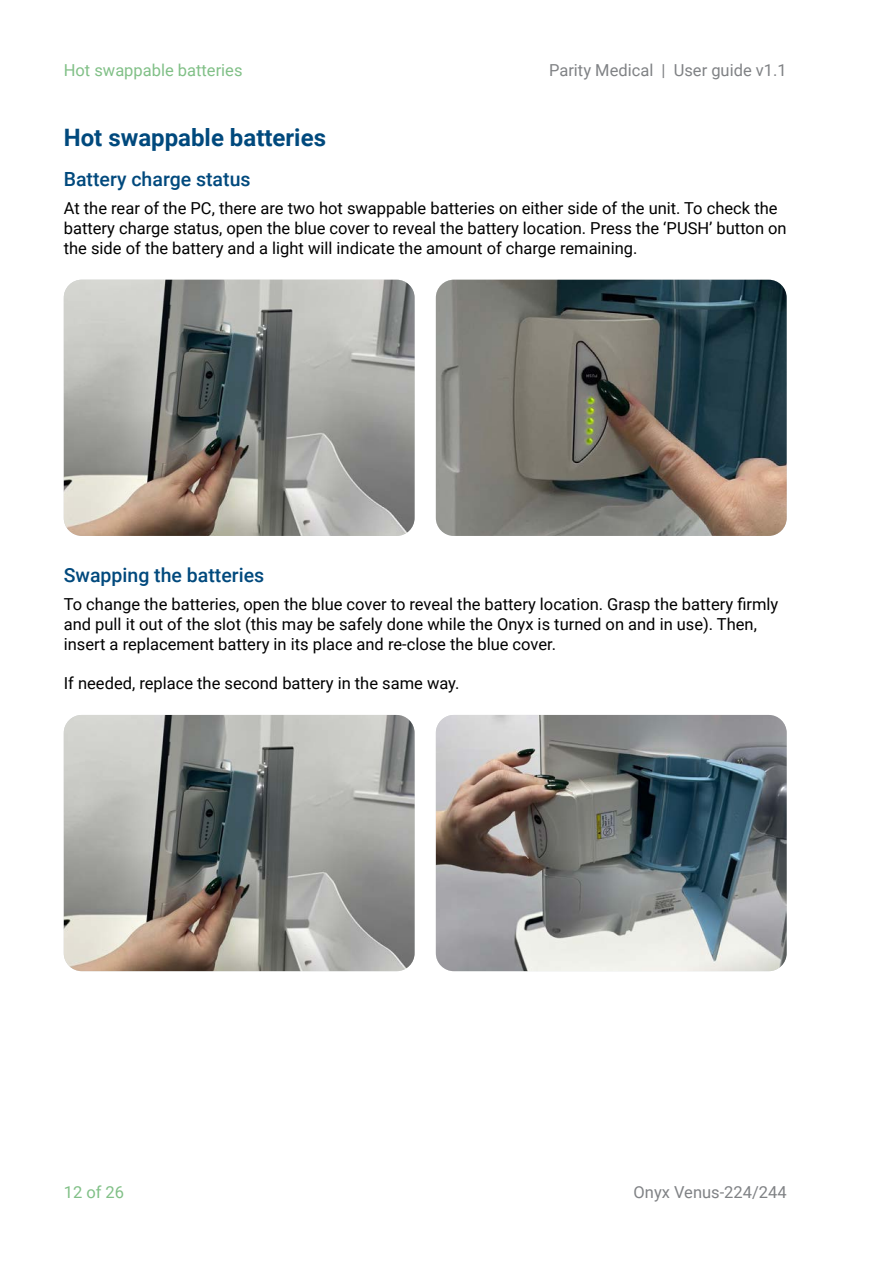
<style>
.page{position:relative;width:893px;height:1263px;background:#fff}
.page>*{position:absolute;margin:0;border:0;box-sizing:border-box;transform-origin:0 0}
.Heading_1{font:700 24px "Roboto";color:#00497d}
.Heading_2{font:500 19.5px "Roboto";color:#00497d}
.t1{font:16.5px/19.8px "Roboto";color:#000}
.t2{font:16.5px "Roboto";color:#808285}
.t3{font:16.5px "Roboto";color:#81c087}
</style>
<div class="page">
<img style="left:64px;top:280px;width:351px;height:256px">
<img style="left:436px;top:280px;width:351px;height:256px">
<img style="left:64px;top:715px;width:351px;height:256px">
<img style="left:436px;top:715px;width:351px;height:256px">
<p class="t3" style="left:64px;top:59px;width:180px">Hot swappable batteries</p>
<p class="t2" style="left:549px;top:59px;width:239px">Parity Medical | User guide v1.1</p>
<p class="Heading_1" style="left:64px;top:120px;width:264px">Hot swappable batteries</p>
<p class="Heading_2" style="left:64px;top:165px;width:188px">Battery charge status</p>
<p class="t1" style="left:64px;top:198px;width:724px">At the rear of the PC, there are two hot swappable batteries on either side of the unit. To check the battery charge status, open the blue cover to reveal the battery location. Press the ‘PUSH’ button on the side of the battery and a light will indicate the amount of charge remaining.</p>
<p class="Heading_2" style="left:64px;top:561px;width:202px">Swapping the batteries</p>
<p class="t1" style="left:64px;top:593px;width:716px">To change the batteries, open the blue cover to reveal the battery location. Grasp the battery firmly and pull it out of the slot (this may be safely done while the Onyx is turned on and in use). Then, insert a replacement battery in its place and re-close the blue cover.</p>
<p class="t1" style="left:64px;top:673px;width:397px">If needed, replace the second battery in the same way.</p>
<p class="t3" style="left:64px;top:1181px;width:62px">12 of 26</p>
<p class="t2" style="left:634px;top:1181px;width:155px">Onyx Venus-224/244</p>
</div>
